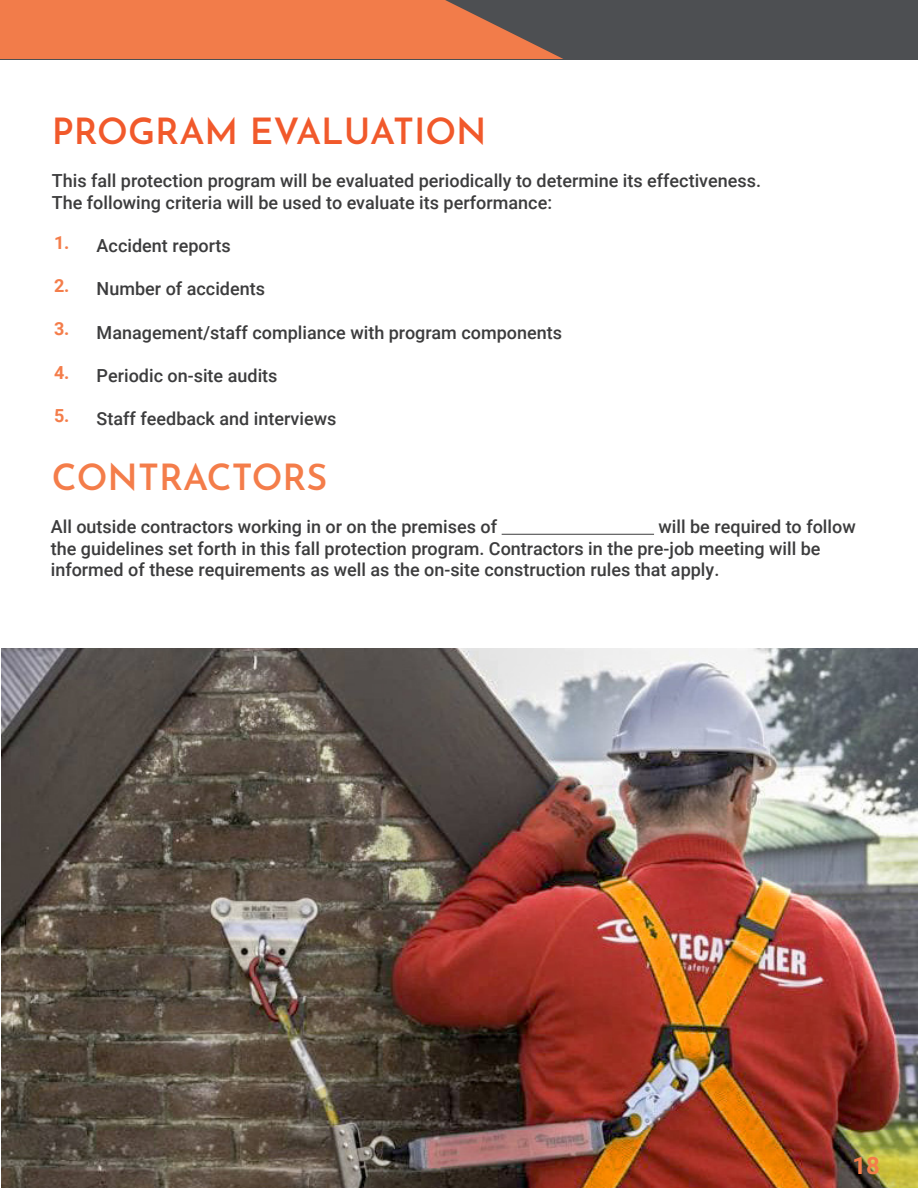
<style>
.page{position:relative;width:918px;height:1188px;background:#fff}
.page>*{position:absolute;margin:0;border:0;box-sizing:border-box;transform-origin:0 0}
.t1{font:600 36px "Josefin Sans";color:#f1592b}
.t2{font:600 36px "Josefin Sans";color:#f47d4a}
.t3{font:700 24px "Roboto";color:#f47d4a}
.t4{font:500 18px/21.6px "Roboto";color:#3c3c3d}
.t5{font:700 18px "Roboto";color:#f47d4a}
</style>
<div class="page">
<div style="left:0;top:0;width:918px;height:60px;background:#4b4d50"></div>
<svg style="left:0;top:0;width:563px;height:59px;background:#e0774a"></svg>
<hr style="left:502px;top:534px;width:152px;height:1px;background:#3c3c3d">
<img style="left:1px;top:648px;width:917px;height:540px">
<p class="t1" style="left:52px;top:101px;width:436px">PROGRAM EVALUATION</p>
<p class="t4" style="left:52px;top:169px;width:711px">This fall protection program will be evaluated periodically to determine its effectiveness.</p>
<p class="t4" style="left:52px;top:191px;width:502px">The following criteria will be used to evaluate its performance:</p>
<p class="t4" style="left:97px;top:234px;width:136px">Accident reports</p>
<p class="t4" style="left:97px;top:277px;width:170px">Number of accidents</p>
<p class="t4" style="left:97px;top:321px;width:467px">Management/staff compliance with program components</p>
<p class="t4" style="left:97px;top:364px;width:182px">Periodic on-site audits</p>
<p class="t4" style="left:97px;top:407px;width:241px">Staff feedback and interviews</p>
<p class="t2" style="left:52px;top:446px;width:277px">CONTRACTORS</p>
<p class="t5" style="left:54px;top:230px;width:17px">1.</p>
<p class="t5" style="left:54px;top:273px;width:17px">2.</p>
<p class="t5" style="left:54px;top:316px;width:17px">3.</p>
<p class="t5" style="left:54px;top:360px;width:17px">4.</p>
<p class="t5" style="left:54px;top:403px;width:17px">5.</p>
<p class="t4" style="left:51px;top:515px;width:807px;text-indent:608px">will be required to follow the guidelines set forth in this fall protection program. Contractors in the pre-job meeting will be</p>
<p class="t4" style="left:51px;top:558px;width:670px">informed of these requirements as well as the on-site construction rules that apply.</p>
<p class="t4" style="left:51px;top:515px;width:448px">All outside contractors working in or on the premises of</p>
<p class="t3" style="left:852px;top:1149px;width:29px">18</p>
</div>
